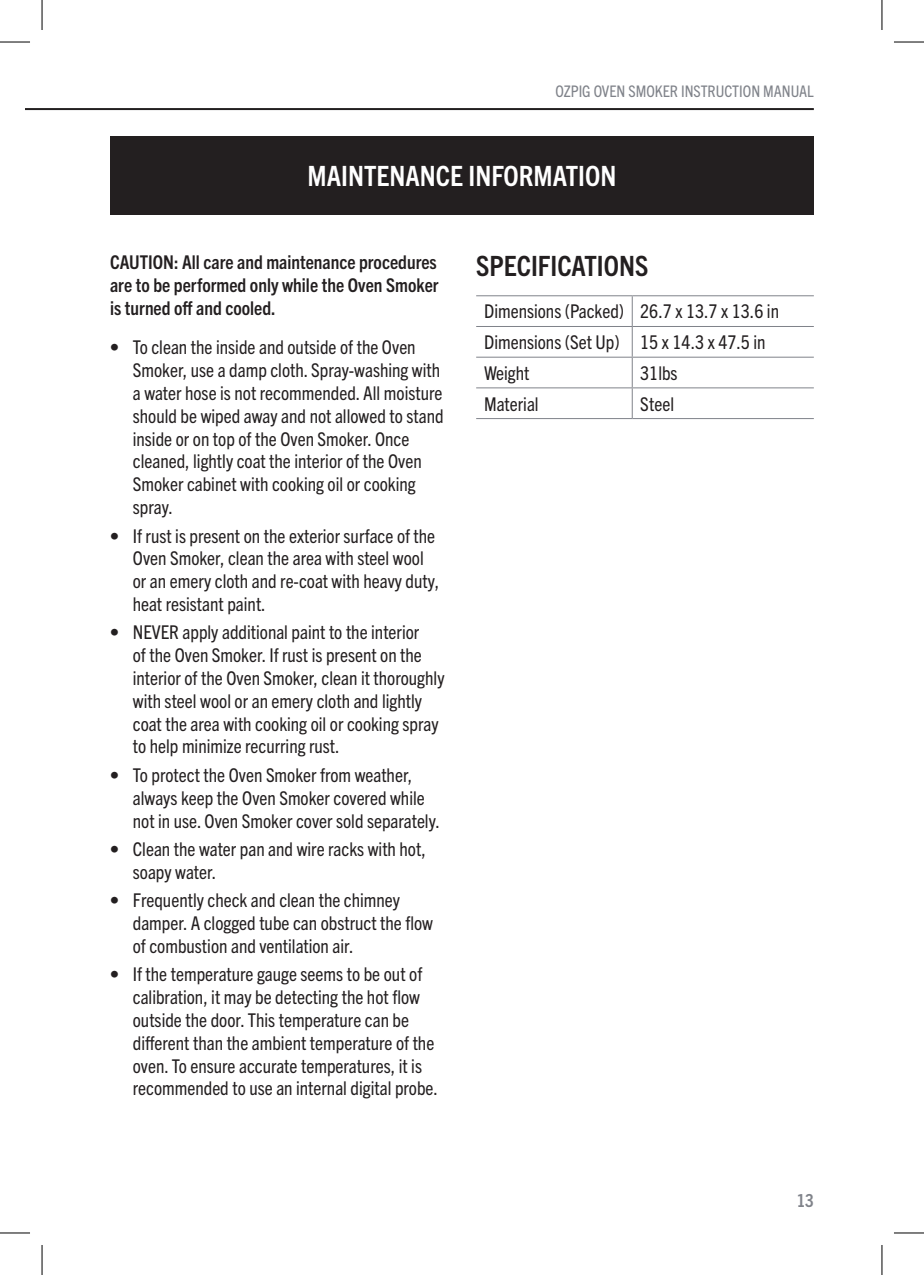
<style>
.page{position:relative;width:924px;height:1275px;background:#fff}
.page>*{position:absolute;margin:0;border:0;box-sizing:border-box;transform-origin:0 0}
.t1{font:700 condensed 28px "Trade Gothic Next LT Pro";color:#fff}
.t2{font:700 condensed 28px "Trade Gothic Next LT Pro";color:#231f20}
.t3{font:condensed 19px/22.8px "Trade Gothic Next LT Pro";color:#231f20}
.t4{font:700 condensed 19px/22.8px "Trade Gothic Next LT Pro";color:#231f20;text-align:justify}
.t5{font:700 condensed 18px "Trade Gothic Next LT Pro";color:#80838a}
.t6{font:condensed 16px "Trade Gothic Next LT Pro";color:#80838a}
</style>
<div class="page">
<hr style="left:25px;top:108px;width:788px;height:2px;background:#231f20">
<hr style="left:476px;top:295px;width:156px;height:1px;background:#80838a">
<hr style="left:632px;top:295px;width:181px;height:1px;background:#80838a">
<hr style="left:631px;top:296px;width:1px;height:30px;background:#80838a">
<hr style="left:476px;top:326px;width:156px;height:1px;background:#80838a">
<hr style="left:632px;top:326px;width:181px;height:1px;background:#80838a">
<hr style="left:631px;top:327px;width:1px;height:30px;background:#80838a">
<hr style="left:476px;top:357px;width:156px;height:1px;background:#80838a">
<hr style="left:632px;top:357px;width:181px;height:1px;background:#80838a">
<svg style="left:631px;top:358px;width:1px;height:29px"></svg>
<hr style="left:476px;top:387px;width:156px;height:1px;background:#80838a">
<hr style="left:632px;top:387px;width:181px;height:1px;background:#80838a">
<hr style="left:631px;top:388px;width:1px;height:30px;background:#80838a">
<hr style="left:476px;top:418px;width:156px;height:1px;background:#80838a">
<hr style="left:632px;top:418px;width:181px;height:1px;background:#80838a">
<div style="left:110px;top:136px;width:703px;height:79px;background:#231f20"></div>
<hr style="left:0;top:42px;width:30px;height:1px;background:#000">
<hr style="left:893px;top:42px;width:30px;height:1px;background:#000">
<hr style="left:0;top:1232px;width:30px;height:1px;background:#000">
<hr style="left:893px;top:1232px;width:30px;height:1px;background:#000">
<hr style="left:42px;top:0;width:1px;height:30px;background:#000">
<hr style="left:42px;top:1245px;width:1px;height:30px;background:#000">
<hr style="left:881px;top:0;width:1px;height:30px;background:#000">
<hr style="left:881px;top:1245px;width:1px;height:30px;background:#000">
<p class="t6" style="left:555px;top:80px;width:260px">OZPIG OVEN SMOKER INSTRUCTION MANUAL</p>
<h1 class="t1" style="left:307px;top:157px;width:310px">MAINTENANCE INFORMATION</h1>
<p class="t4" style="left:110px;top:249px;width:330px">CAUTION: All care and maintenance procedures are to be performed only while the Oven Smoker is turned off and cooled.</p>
<p class="t3" style="left:133px;top:335px;width:312px;text-indent:-23px">• To clean the inside and outside of the Oven Smoker, use a damp cloth. Spray-washing with a water hose is not recommended. All moisture should be wiped away and not allowed to stand inside or on top of the Oven Smoker. Once cleaned, lightly coat the interior of the Oven Smoker cabinet with cooking oil or cooking spray.</p>
<p class="t3" style="left:133px;top:523px;width:308px;text-indent:-23px">• If rust is present on the exterior surface of the Oven Smoker, clean the area with steel wool or an emery cloth and re-coat with heavy duty, heat resistant paint.</p>
<p class="t3" style="left:133px;top:620px;width:313px;text-indent:-23px">• NEVER apply additional paint to the interior<br>of the Oven Smoker. If rust is present on the interior of the Oven Smoker, clean it thoroughly with steel wool or an emery cloth and lightly coat the area with cooking oil or cooking spray to help minimize recurring rust.</p>
<p class="t3" style="left:133px;top:762px;width:308px;text-indent:-23px">• To protect the Oven Smoker from weather, always keep the Oven Smoker covered while not in use. Oven Smoker cover sold separately.</p>
<p class="t3" style="left:133px;top:836px;width:294px;text-indent:-23px">• Clean the water pan and wire racks with hot, soapy water.</p>
<p class="t3" style="left:133px;top:888px;width:301px;text-indent:-23px">• Frequently check and clean the chimney damper. A clogged tube can obstruct the flow of combustion and ventilation air.</p>
<p class="t3" style="left:133px;top:962px;width:306px;text-indent:-23px">• If the temperature gauge seems to be out of calibration, it may be detecting the hot flow outside the door. This temperature can be different than the ambient temperature of the oven. To ensure accurate temperatures, it is recommended to use an internal digital probe.</p>
<h1 class="t2" style="left:476px;top:247px;width:173px">SPECIFICATIONS</h1>
<p class="t3" style="left:484px;top:295px;width:296px;line-height:30.6px">Dimensions (Packed) 26.7 x 13.7 x 13.6 in<br>Dimensions (Set Up) 15 x 14.3 x 47.5 in<br>Weight</p>
<p class="t3" style="left:640px;top:360px;width:39px">31lbs</p>
<p class="t3" style="left:484px;top:391px;width:56px">Material</p>
<p class="t3" style="left:640px;top:391px;width:35px">Steel</p>
<p class="t5" style="left:796px;top:1188px;width:19px">13</p>
</div>
